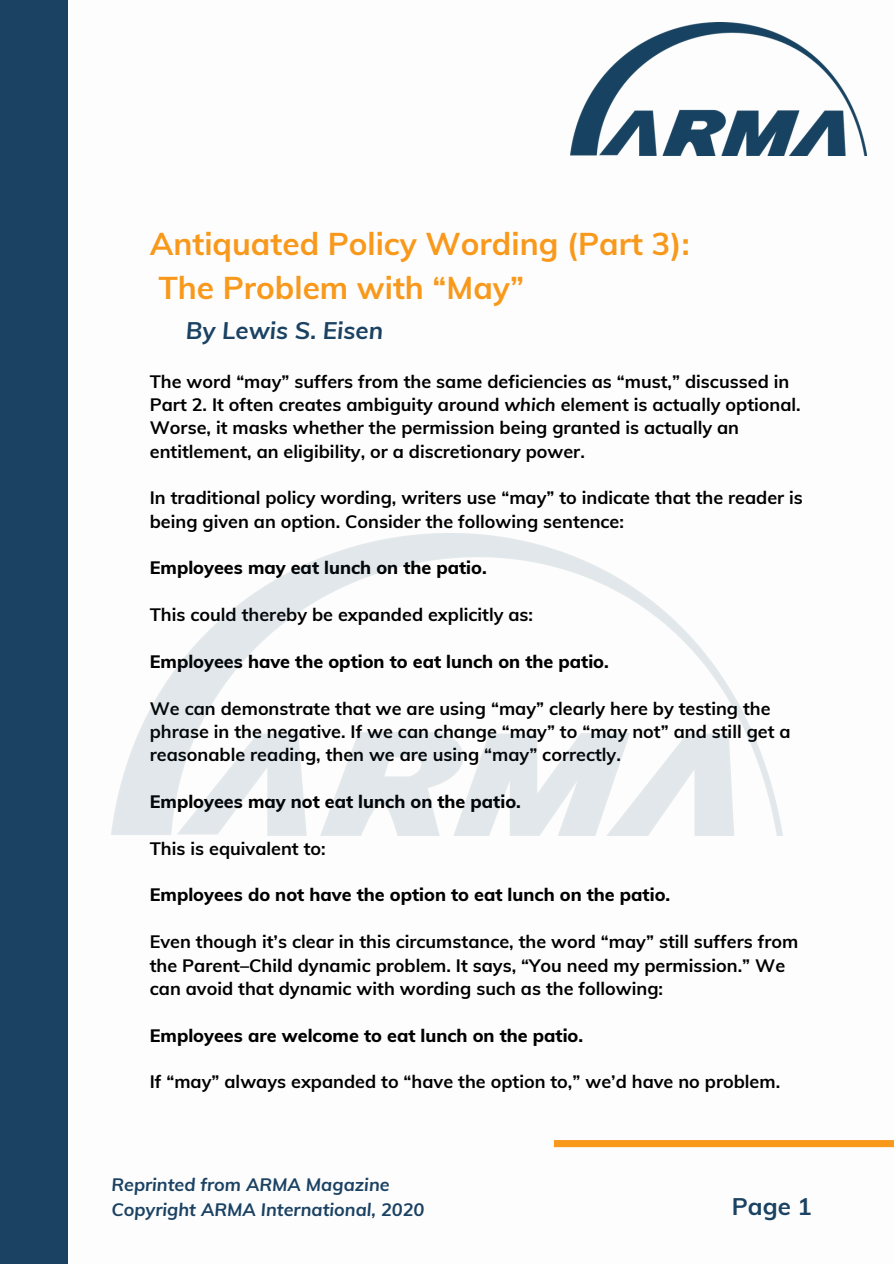
<style>
.page{position:relative;width:894px;height:1264px;background:#fff}
.page>*{position:absolute;margin:0;border:0;box-sizing:border-box;transform-origin:0 0}
.t1{font:700 31.5px/43.8px "Muli";color:#f8991c}
.t2{font:italic 700 24px "Muli";color:#1b4263}
.t3{font:700 24px "Muli";color:#1b4263}
.t4{font:700 18px/23.4px "Muli";color:#000}
.t5{font:800 18px "Muli";color:#000}
.t6{font:italic 700 18px "Muli";color:#1b4263}
.s1{font-style:italic}
</style>
<div class="page">
<div style="left:0;top:0;width:68px;height:1263px;background:#1b4263"></div>
<img style="left:570px;top:23px;width:296px;height:133px">
<img style="left:112px;top:533px;width:670px;height:302px">
<svg style="left:553px;top:1140px;width:340px;height:7px;background:#f8991e"></svg>
<p class="t1" style="left:150px;top:222px;width:541px">Antiquated Policy Wording (Part 3):<br>The Problem with “May”</p>
<p class="t2" style="left:186px;top:315px;width:199px">By Lewis S. Eisen</p>
<p class="t4" style="left:150px;top:369px;width:652px">The word “may” suffers from the same deficiencies as “must,” discussed in Part 2. It often creates ambiguity around <span class="s1">which</span> element is actually optional.<br>Worse, it masks whether the permission being granted is actually an entitlement, an eligibility, or a discretionary power.</p>
<p class="t4" style="left:150px;top:486px;width:654px">In traditional policy wording, writers use “may” to indicate that the reader is being given an option. Consider the following sentence:</p>
<p class="t5" style="left:150px;top:556px;width:338px">Employees may eat lunch on the patio.</p>
<p class="t4" style="left:150px;top:602px;width:384px">This could thereby be expanded explicitly as:</p>
<p class="t5" style="left:150px;top:649px;width:460px">Employees have the option to eat lunch on the patio.</p>
<p class="t4" style="left:150px;top:696px;width:642px">We can demonstrate that we are using “may” clearly here by testing the phrase in the negative. If we can change “may” to “may not” and still get a reasonable reading, then we are using “may” correctly.</p>
<p class="t5" style="left:150px;top:790px;width:372px">Employees may not eat lunch on the patio.</p>
<p class="t4" style="left:150px;top:836px;width:177px">This is equivalent to:</p>
<p class="t5" style="left:150px;top:883px;width:522px">Employees do not have the option to eat lunch on the patio.</p>
<p class="t4" style="left:150px;top:929px;width:649px">Even though it’s clear in this circumstance, the word “may” still suffers from the Parent–Child dynamic problem. It says, “You need my permission.” We can avoid that dynamic with wording such as the following:</p>
<p class="t5" style="left:150px;top:1023px;width:435px">Employees are welcome to eat lunch on the patio.</p>
<p class="t4" style="left:150px;top:1069px;width:631px">If “may” always expanded to “have the option to,” we’d have no problem.</p>
<p class="t6" style="left:111px;top:1172px;width:280px">Reprinted from ARMA Magazine</p>
<p class="t6" style="left:111px;top:1197px;width:314px">Copyright ARMA International, 2020</p>
<p class="t3" style="left:731px;top:1190px;width:81px">Page 1</p>
</div>
